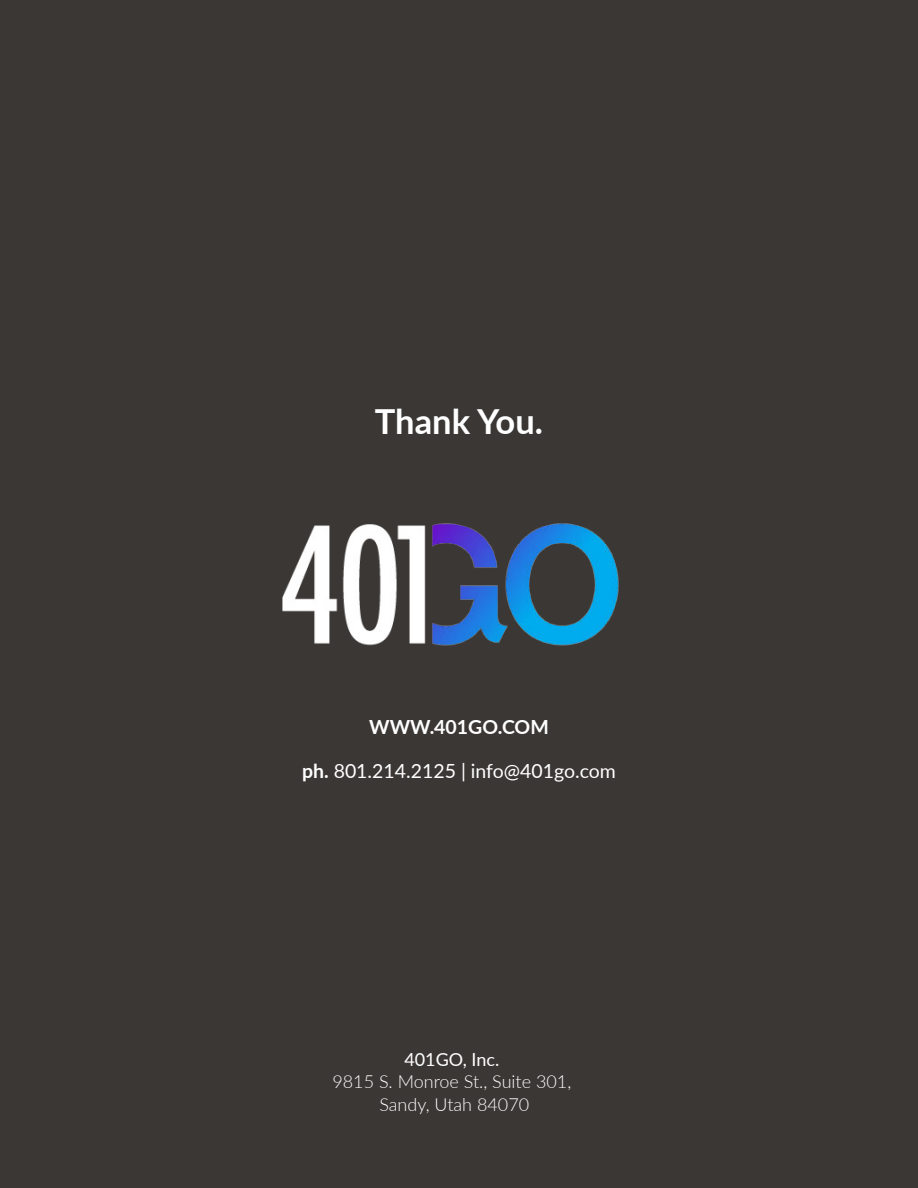
<style>
.page{position:relative;width:918px;height:1188px;background:#3b3735}
.page>*{position:absolute;margin:0;border:0;box-sizing:border-box;transform-origin:0 0}
.t1{font:700 34.5px "Lato";color:#fff}
.t2{font:19.5px "Lato";color:#fff}
.t3{font:700 19.5px "Lato";color:#fff}
.t4{font:300 18px/23.4px "Lato";color:#fff;text-align:center}
.t5{font:18px "Lato";color:#fff}
.s1{font-weight:700}
</style>
<div class="page">
<img style="left:282px;top:523px;width:337px;height:123px">
<h1 class="t1" style="left:375px;top:396px;width:170px">Thank You.</h1>
<p class="t3" style="left:369px;top:720px;width:181px">WWW.401GO.COM</p>
<p class="t2" style="left:302px;top:764px;width:315px"><span class="s1">ph.</span> 801.214.2125 | info@401go.com</p>
<p class="t5" style="left:404px;top:1052px;width:96px">401GO, Inc.</p>
<p class="t4" style="left:332px;top:1070px;width:240px">9815 S. Monroe St., Suite 301,<br>Sandy, Utah 84070</p>
</div>
